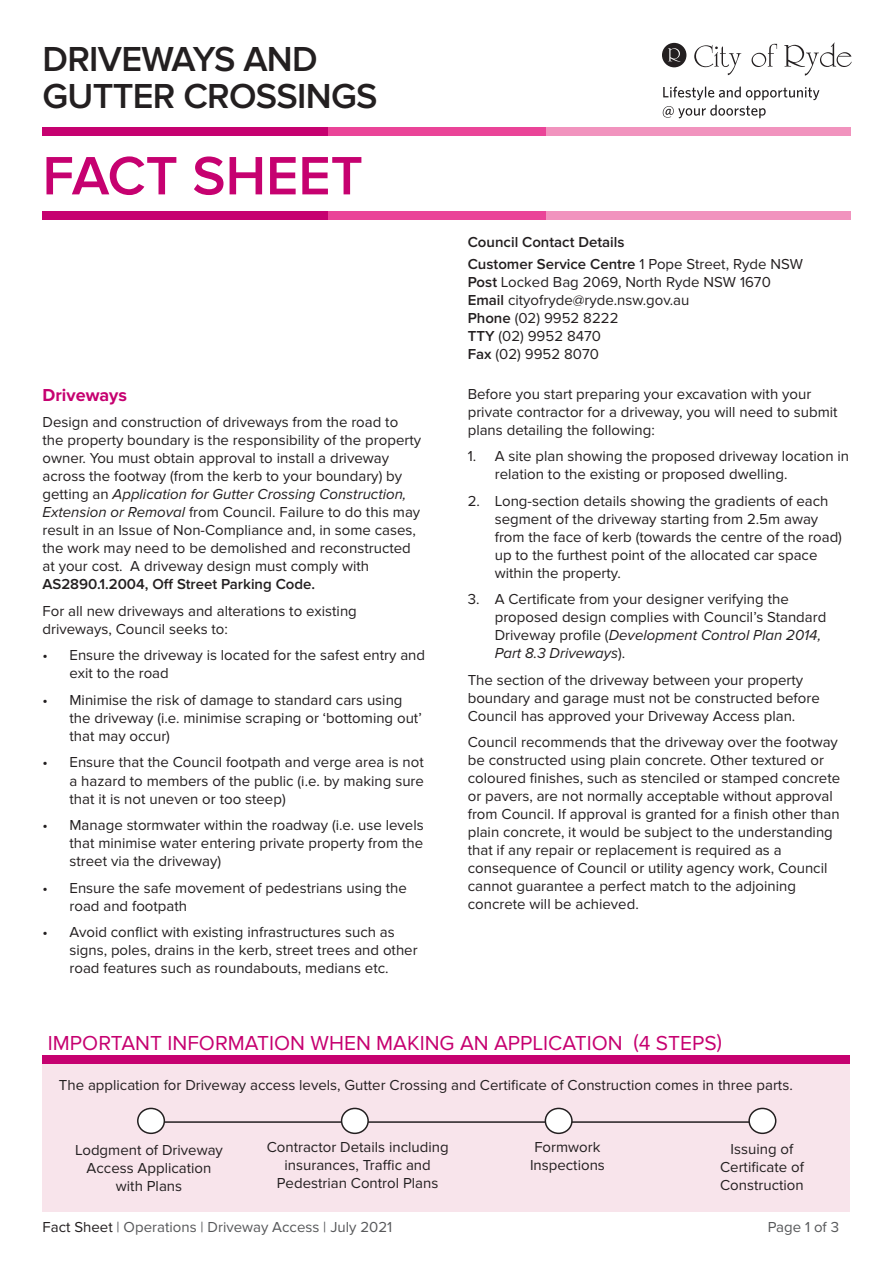
<style>
.page{position:relative;width:893px;height:1263px;background:#fff}
.page>*{position:absolute;margin:0;border:0;box-sizing:border-box;transform-origin:0 0}
.t1{font:600 55.95px "Proxima Nova";color:#c60170}
.t2{font:600 36px/37.5px "Proxima Nova";letter-spacing:-.02em;color:#231f20}
.t3{font:21px "Proxima Nova";color:#c60170}
.t4{font:700 18px "Proxima Nova";color:#c60170}
.t5{font:15px/18px "Proxima Nova";color:#231f20}
.t6{font:600 15px/22.2px "Proxima Nova";color:#231f20}
.t7{font:15px "Proxima Nova";color:#57585a}
.s1{font-style:italic}
.s2{font-weight:400}
.s3{font-weight:600}
.s4{color:#231f20}
</style>
<div class="page">
<div style="left:43px;top:1060px;width:807px;height:152px;background:#f8e4eb"></div>
<div style="left:43px;top:1055px;width:807px;height:9px;background:#c60170"></div>
<hr style="left:151px;top:1121px;width:603px;height:2px;background:#231f20">
<div style="left:138px;top:1108px;width:26px;height:25px;background:#fff;border-radius:50%"></div>
<div style="left:137px;top:1108px;width:28px;height:26px;border:2px solid #231f20;border-radius:50%"></div>
<div style="left:749px;top:1108px;width:27px;height:25px;background:#fff;border-radius:50%"></div>
<div style="left:748px;top:1108px;width:28px;height:26px;border:2px solid #231f20;border-radius:50%"></div>
<div style="left:342px;top:1108px;width:26px;height:25px;background:#fff;border-radius:50%"></div>
<div style="left:341px;top:1108px;width:28px;height:26px;border:2px solid #231f20;border-radius:50%"></div>
<div style="left:545px;top:1108px;width:27px;height:25px;background:#fff;border-radius:50%"></div>
<div style="left:545px;top:1108px;width:28px;height:26px;border:2px solid #231f20;border-radius:50%"></div>
<svg style="left:663px;top:87px;width:156px;height:31px"></svg>
<svg style="left:662px;top:43px;width:190px;height:33px"></svg>
<div style="left:43px;top:127px;width:285px;height:9px;background:#c60170"></div>
<div style="left:328px;top:127px;width:218px;height:9px;background:#ea4498"></div>
<div style="left:546px;top:127px;width:304px;height:9px;background:#f193be"></div>
<div style="left:43px;top:211px;width:285px;height:8px;background:#c60170"></div>
<div style="left:328px;top:211px;width:218px;height:8px;background:#ea4498"></div>
<div style="left:546px;top:211px;width:304px;height:8px;background:#f193be"></div>
<h2 class="t2" style="left:43px;top:42px;width:336px">DRIVEWAYS AND<br>GUTTER CROSSINGS</h2>
<h1 class="t1" style="left:43px;top:144px;width:322px">FACT SHEET</h1>
<p class="t4" style="left:43px;top:385px;width:86px">Driveways</p>
<p class="t5" style="left:43px;top:414px;width:380px">Design and construction of driveways from the road to the property boundary is the responsibility of the property owner. You must obtain approval to install a driveway across the footway (from the kerb to your boundary) by getting an <span class="s1">Application for Gutter Crossing Construction, Extension or Removal</span> from Council. Failure to do this may result in an Issue of Non-Compliance and, in some cases, the work may need to be demolished and reconstructed at your cost. A driveway design must comply with</p>
<p class="t6" style="left:43px;top:574px;width:274px">AS2890.1.2004, Off Street Parking Code.</p>
<p class="t5" style="left:43px;top:602px;width:316px">For all new driveways and alterations to existing driveways, Council seeks to:</p>
<p class="t5" style="left:70px;top:647px;width:357px;text-indent:-27px">• Ensure the driveway is located for the safest entry and exit to the road</p>
<p class="t5" style="left:70px;top:691px;width:354px;text-indent:-27px">• Minimise the risk of damage to standard cars using the driveway (i.e. minimise scraping or ‘bottoming out’ that may occur)</p>
<p class="t5" style="left:70px;top:754px;width:356px;text-align:justify;text-indent:-27px">• Ensure that the Council footpath and verge area is not a hazard to members of the public (i.e. by making sure that it is not uneven or too steep)</p>
<p class="t5" style="left:70px;top:816px;width:356px;text-align:justify;text-indent:-27px">• Manage stormwater within the roadway (i.e. use levels that minimise water entering private property from the street via the driveway)</p>
<p class="t5" style="left:70px;top:879px;width:339px;text-indent:-27px">• Ensure the safe movement of pedestrians using the road and footpath</p>
<p class="t5" style="left:70px;top:923px;width:350px;text-indent:-27px">• Avoid conflict with existing infrastructures such as signs, poles, drains in the kerb, street trees and other road features such as roundabouts, medians etc.</p>
<p class="t6" style="left:468px;top:231px;width:337px">Council Contact Details<br>Customer Service Centre <span class="s2">1 Pope Street, Ryde NSW</span></p>
<p class="t5" style="left:468px;top:274px;width:305px"><span class="s3">Post</span> Locked Bag 2069, North Ryde NSW 1670<br><span class="s3">Email</span> cityofryde@ryde.nsw.gov.au<br><span class="s3">Phone</span> (02) 9952 8222<br><span class="s3">TTY</span> (02) 9952 8470<br><span class="s3">Fax</span> (02) 9952 8070</p>
<p class="t5" style="left:468px;top:385px;width:371px">Before you start preparing your excavation with your private contractor for a driveway, you will need to submit plans detailing the following:</p>
<p class="t5" style="left:495px;top:448px;width:356px;text-indent:-27px">1. A site plan showing the proposed driveway location in relation to the existing or proposed dwelling.</p>
<p class="t5" style="left:495px;top:492px;width:349px;text-indent:-27px">2. Long-section details showing the gradients of each segment of the driveway starting from 2.5m away from the face of kerb (towards the centre of the road) up to the furthest point of the allocated car space within the property.</p>
<p class="t5" style="left:495px;top:591px;width:333px;text-indent:-27px">3. A Certificate from your designer verifying the proposed design complies with Council’s Standard Driveway profile (<span class="s1">Development Control Plan 2014, Part 8.3 Driveways</span>).</p>
<p class="t5" style="left:468px;top:671px;width:354px">The section of the driveway between your property boundary and garage must not be constructed before<br>Council has approved your Driveway Access plan.</p>
<p class="t5" style="left:468px;top:734px;width:374px">Council recommends that the driveway over the footway be constructed using plain concrete. Other textured or coloured finishes, such as stenciled or stamped concrete or pavers, are not normally acceptable without approval from Council. If approval is granted for a finish other than plain concrete, it would be subject to the understanding that if any repair or replacement is required as a consequence of Council or utility agency work, Council cannot guarantee a perfect match to the adjoining concrete will be achieved.</p>
<h3 class="t3" style="left:48px;top:1031px;width:675px">IMPORTANT INFORMATION WHEN MAKING AN APPLICATION (4 STEPS)</h3>
<p class="t5" style="left:59px;top:1076px;width:735px">The application for Driveway access levels, Gutter Crossing and Certificate of Construction comes in three parts.</p>
<p class="t5" style="left:75px;top:1141px;width:149px;text-align:center">Lodgment of Driveway<br>Access Application with Plans</p>
<p class="t5" style="left:267px;top:1139px;width:183px;text-align:center">Contractor Details including insurances, Traffic and<br>Pedestrian Control Plans</p>
<p class="t5" style="left:530px;top:1139px;width:76px">Formwork<br>Inspections</p>
<p class="t5" style="left:720px;top:1140px;width:85px;text-align:center">Issuing of<br>Certificate of<br>Construction</p>
<p class="t7" style="left:43px;top:1219px;width:351px"><span class="s4">Fact Sheet</span> | Operations | Driveway Access | July 2021</p>
<p class="t7" style="left:768px;top:1219px;width:73px">Page 1 of 3</p>
</div>
